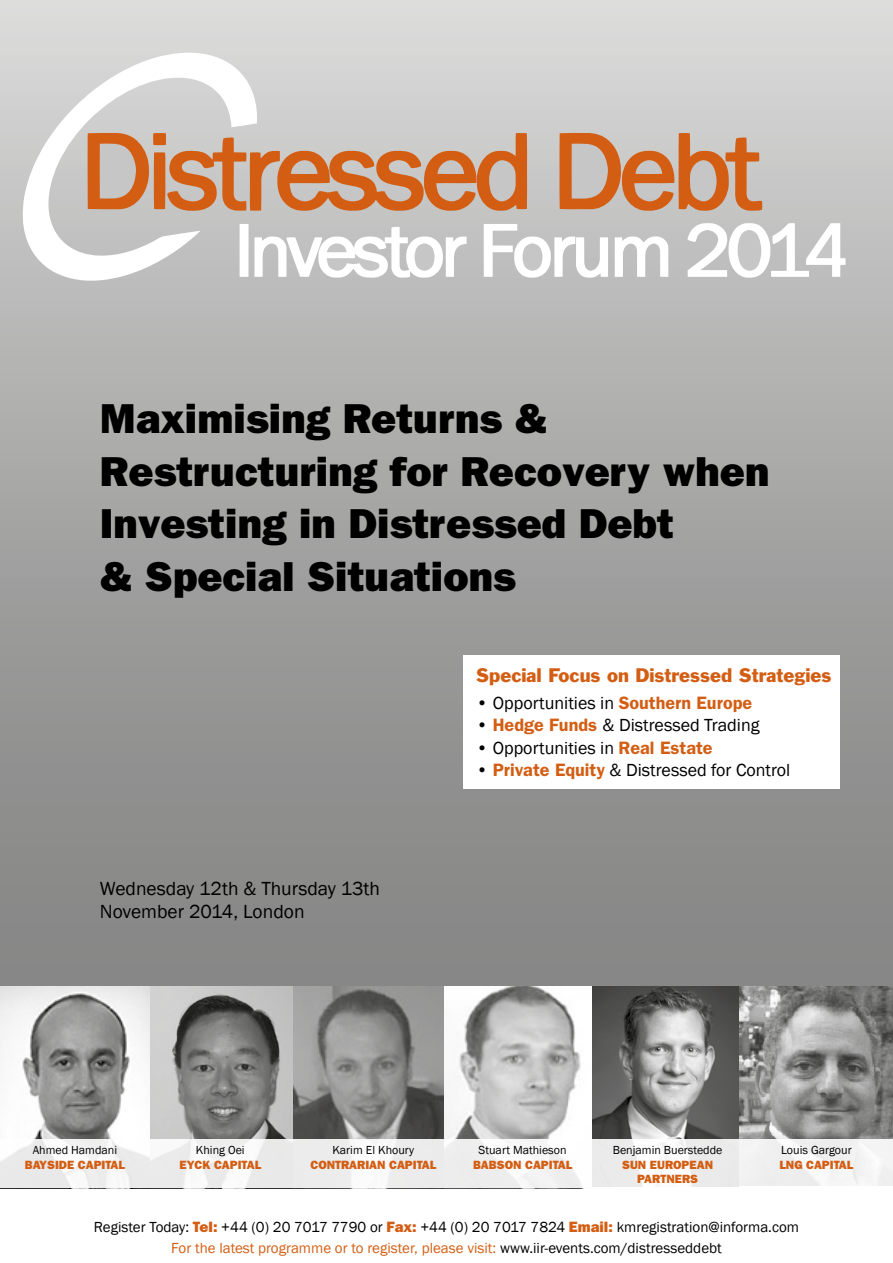
<style>
.page{position:relative;width:893px;height:1263px;background:#fff}
.page>*{position:absolute;margin:0;border:0;box-sizing:border-box;transform-origin:0 0}
.t1{font:800 42px/52.5px "Franklin Gothic";color:#000}
.t2{font:19.5px/23.4px "Franklin Gothic";color:#000}
.t3{font:18px "Franklin Gothic";color:#000}
.t4{font:18px "Franklin Gothic BT";color:#d35e13}
.t5{font:15px/21px "Franklin Gothic";color:#000;text-align:center}
.t6{font:800 12px/14.4px "Franklin Gothic";color:#d35e13;text-align:center}
.t7{font:12px "Franklin Gothic";color:#000}
.s1{font-weight:600;color:#d35e13}
.s2{font-weight:800;color:#d35e13}
.s3{color:#d35e13}
</style>
<div class="page">
<div style="left:0;top:0;width:893px;height:986px;background:linear-gradient(to bottom,#d7d7d7,#7e7e7d)"></div>
<div style="left:463px;top:655px;width:377px;height:134px;background:#fff"></div>
<img style="left:592px;top:986px;width:148px;height:154px">
<svg style="left:740px;top:986px;width:153px;height:154px;background:#90908f"></svg>
<img style="left:149px;top:986px;width:145px;height:154px">
<img style="left:444px;top:986px;width:137px;height:154px">
<svg style="left:294px;top:986px;width:150px;height:154px;background:#848483"></svg>
<svg style="left:0;top:986px;width:149px;height:154px"></svg>
<div style="left:0;top:1140px;width:893px;height:48px;background:linear-gradient(to right,#f0f0f0,#f3f3f3)"></div>
<svg style="left:22px;top:51px;width:236px;height:231px"></svg>
<svg style="left:87px;top:133px;width:440px;height:79px;background:#cd9a7a"></svg>
<svg style="left:559px;top:133px;width:203px;height:78px;background:#cd9674"></svg>
<div style="left:240px;top:224px;width:9px;height:53px;background:#fff"></div>
<svg style="left:687px;top:223px;width:158px;height:55px"></svg>
<svg style="left:615px;top:236px;width:53px;height:41px"></svg>
<svg style="left:484px;top:224px;width:124px;height:54px"></svg>
<svg style="left:254px;top:227px;width:213px;height:51px"></svg>
<h1 class="t1" style="left:100px;top:392px;width:671px">Maximising Returns &amp;<br>Restructuring for Recovery when<br>Investing in Distressed Debt<br>&amp; Special Situations</h1>
<h2 class="t2" style="left:100px;top:877px;width:282px">Wednesday 12th &amp; Thursday 13th<br>November 2014, London</h2>
<p class="t4" style="left:476px;top:664px;width:357px">Special Focus on Distressed Strategies</p>
<p class="t3" style="left:476px;top:691px;width:277px">• Opportunities in <span class="s1">Southern Europe</span></p>
<p class="t3" style="left:476px;top:714px;width:285px">• <span class="s1">Hedge Funds</span> &amp; Distressed Trading</p>
<p class="t3" style="left:476px;top:736px;width:238px">• Opportunities in <span class="s1">Real Estate</span></p>
<p class="t3" style="left:476px;top:759px;width:315px">• <span class="s1">Private Equity</span> &amp; Distressed for Control</p>
<p class="t7" style="left:33px;top:1143px;width:86px">Ahmed Hamdani</p>
<p class="t6" style="left:25px;top:1157px;width:102px">BAYSIDE CAPITAL</p>
<p class="t7" style="left:196px;top:1143px;width:50px">Khing Oei</p>
<p class="t6" style="left:179px;top:1157px;width:83px">EYCK CAPITAL</p>
<p class="t7" style="left:332px;top:1143px;width:83px">Karim El Khoury</p>
<p class="t6" style="left:310px;top:1157px;width:127px">CONTRARIAN CAPITAL</p>
<p class="t7" style="left:479px;top:1143px;width:89px">Stuart Mathieson</p>
<p class="t6" style="left:473px;top:1157px;width:101px">BABSON CAPITAL</p>
<p class="t7" style="left:613px;top:1143px;width:111px">Benjamin Buerstedde</p>
<p class="t6" style="left:622px;top:1157px;width:92px">SUN EUROPEAN<br>PARTNERS</p>
<p class="t7" style="left:781px;top:1143px;width:72px">Louis Gargour</p>
<p class="t6" style="left:779px;top:1157px;width:75px">LNG CAPITAL</p>
<p class="t5" style="left:94px;top:1216px;width:706px">Register Today: <span class="s2">Tel:</span> +44 (0) 20 7017 7790 or <span class="s2">Fax:</span> +44 (0) 20 7017 7824 <span class="s2">Email:</span> kmregistration@informa.com<br><span class="s3">For the latest programme or to register, please visit:</span> www.iir-events.com/distresseddebt</p>
</div>
